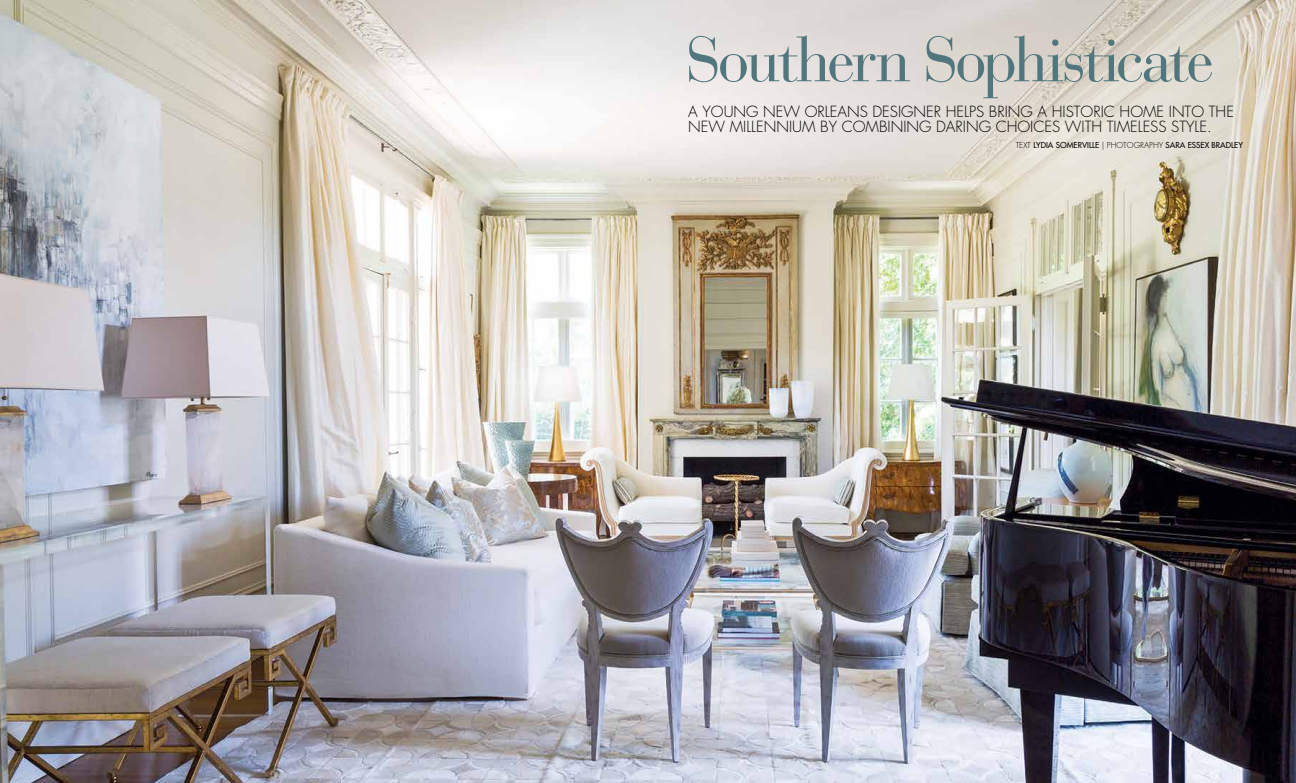
<style>
.page{position:relative;width:1296px;height:783px;background:#fff}
.page>*{position:absolute;margin:0;border:0;box-sizing:border-box;transform-origin:0 0}
.t1{font:63px "Bauer Bodoni";letter-spacing:-.05em;color:#51767e}
.t2{font:300 15px/15px "Futura Std";color:#000}
.t3{font:500 8px "Futura Std";color:#000}
.s1{font-weight:300}
</style>
<div class="page">
<img style="left:0;top:0;width:1296px;height:783px">
<h1 class="t1" style="left:686px;top:22px;width:530px">Southern Sophisticate</h1>
<p class="t2" style="left:688px;top:104px;width:547px">A YOUNG NEW ORLEANS DESIGNER HELPS BRING A HISTORIC HOME INTO THE<br>NEW MILLENNIUM BY COMBINING DARING CHOICES WITH TIMELESS STYLE.</p>
<p class="t3" style="left:1016px;top:140px;width:229px"><span class="s1">TEXT</span> LYDIA SOMERVILLE <span class="s1">| PHOTOGRAPHY</span> SARA ESSEX BRADLEY</p>
</div>
